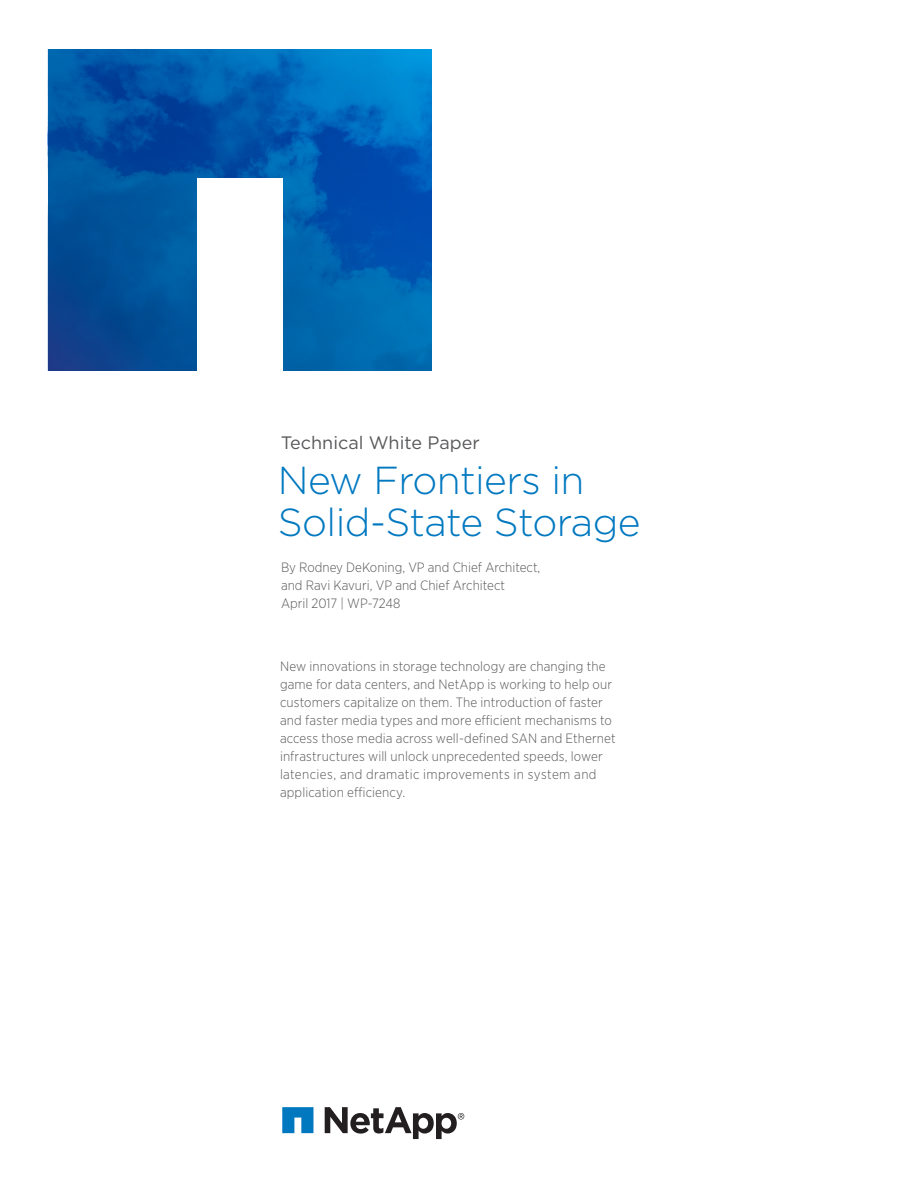
<style>
.page{position:relative;width:918px;height:1188px;background:#fff}
.page>*{position:absolute;margin:0;border:0;box-sizing:border-box;transform-origin:0 0}
.t1{font:300 39px/42px "Gotham";letter-spacing:-.015em;color:#0078c0}
.t2{font:18px "Gotham";color:#57585a}
.t3{font:300 13.5px/18px "Gotham Narrow";letter-spacing:.01em;color:#57585a}
</style>
<div class="page">
<svg style="left:48px;top:50px;width:384px;height:321px;background:#005aa8"></svg>
<svg style="left:282px;top:1107px;width:31px;height:26px"></svg>
<svg style="left:325px;top:1107px;width:139px;height:32px"></svg>
<div style="left:198px;top:178px;width:85px;height:258px;background:#fff"></div>
<h2 class="t2" style="left:281px;top:431px;width:200px">Technical White Paper</h2>
<h1 class="t1" style="left:278px;top:458px;width:364px">New Frontiers in<br>Solid-State Storage</h1>
<p class="t3" style="left:281px;top:558px;width:261px">By Rodney DeKoning, VP and Chief Architect, and Ravi Kavuri, VP and Chief Architect<br>April 2017 | WP-7248</p>
<p class="t3" style="left:280px;top:657px;width:337px">New innovations in storage technology are changing the game for data centers, and NetApp is working to help our customers capitalize on them. The introduction of faster and faster media types and more efficient mechanisms to access those media across well-defined SAN and Ethernet infrastructures will unlock unprecedented speeds, lower latencies, and dramatic improvements in system and application efficiency.</p>
</div>
